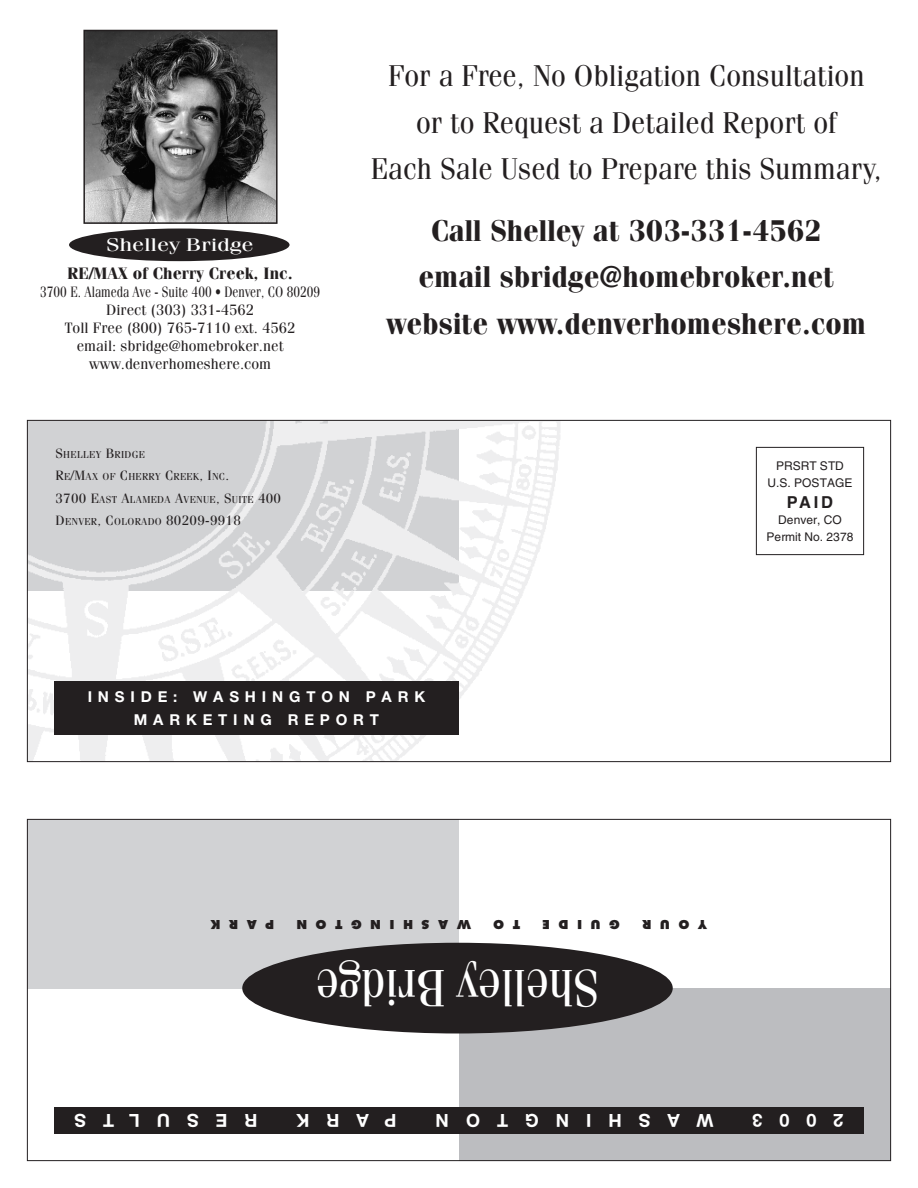
<style>
.page{position:relative;width:918px;height:1188px;background:#fff}
.page>*{position:absolute;margin:0;border:0;box-sizing:border-box;transform-origin:0 0}
.t1{font:52.5px "Fenice";letter-spacing:-.01em;color:#fff;scale:.89 1}
.t2{font:30px/46.5px "Fenice";color:#231f20;text-align:center;scale:.95 1}
.t3{font:700 30px/46.5px "Fenice";color:#231f20;text-align:center;scale:.95 1}
.t4{font:18.3px "Fenice";letter-spacing:-.01em;color:#fff;scale:1.33 1}
.t5{font:700 18px "Helvetica Neue";letter-spacing:.945em;color:#fff}
.t6{font:700 16.5px "Fenice";color:#231f20}
.t7{font:700 16.5px "Helvetica";color:#231f20}
.t8{font:15px/18px "Fenice";color:#231f20;text-align:center;scale:.8 1}
.t9{font:700 15px/22.5px "Helvetica Neue";letter-spacing:.39em;color:#fff;text-align:center}
.t10{font:13.5px "Fenice";letter-spacing:.02em;color:#231f20}
.t11{font:12px/16.5px "Helvetica";color:#231f20;text-align:center}
.t12{font:800 12px "Futura";letter-spacing:.725em;color:#231f20}
.t13{font:10.2px "Fenice";letter-spacing:.03em;color:#231f20}
.s1{font-size:13.5px}
.s2{font-size:10.2px}
</style>
<div class="page">
<div style="left:27px;top:819px;width:432px;height:170px;background:#d1d2d4"></div>
<img style="left:29px;top:422px;width:531px;height:338px">
<div style="left:756px;top:447px;width:108px;height:108px;border:1px solid #231f20"></div>
<div style="left:54px;top:681px;width:405px;height:54px;background:#231f20"></div>
<div style="left:459px;top:988px;width:432px;height:173px;background:#bcbdc0"></div>
<div style="left:54px;top:1107px;width:810px;height:27px;background:#231f20"></div>
<div style="left:242px;top:943px;width:431px;height:91px;background:#231f20;border-radius:50%"></div>
<div style="left:69px;top:229px;width:221px;height:32px;background:#231f20;border-radius:50%"></div>
<img style="left:86px;top:33px;width:189px;height:188px">
<div style="left:83px;top:30px;width:195px;height:194px;border:2px solid #231f20"></div>
<p class="t4" style="left:106px;top:239px;width:112px">Shelley Bridge</p>
<p class="t6" style="left:68px;top:267px;width:227px">RE/MAX of Cherry Creek, Inc.</p>
<p class="t8" style="left:40px;top:284px;width:351px">3700 E. Alameda Ave - Suite 400 • Denver, CO 80209<br>Direct (303) 331-4562<br>Toll Free (800) 765-7110 ext. 4562<br>email: sbridge@homebroker.net www.denverhomeshere.com</p>
<p class="t13" style="left:56px;top:451px;width:91px"><span class="s1">S</span>HELLEY <span class="s1">B</span>RIDGE</p>
<p class="t13" style="left:56px;top:473px;width:175px"><span class="s1">R</span>E<span class="s1">/M</span>AX OF <span class="s1">C</span>HERRY <span class="s1">C</span>REEK<span class="s1">, I</span>NC<span class="s1">.</span></p>
<p class="t13" style="left:56px;top:496px;width:227px"><span class="s1">3700 E</span>AST <span class="s1">A</span>LAMEDA <span class="s1">A</span>VENUE<span class="s1">, S</span>UITE <span class="s1">400</span></p>
<p class="t10" style="left:56px;top:516px;width:187px">D<span class="s2">ENVER</span>, C<span class="s2">OLORADO</span> 80209-9918</p>
<h2 class="t2" style="left:371px;top:55px;width:539px">For a Free, No Obligation Consultation<br>or to Request a Detailed Report of<br>Each Sale Used to Prepare this Summary,</h2>
<h2 class="t3" style="left:387px;top:210px;width:506px">Call Shelley at 303-331-4562<br>email sbridge@homebroker.net website www.denverhomeshere.com</h2>
<p class="t11" style="left:768px;top:459px;width:86px">PRSRT STD<br>U.S. POSTAGE</p>
<p class="t7" style="left:787px;top:496px;width:48px">PAID</p>
<p class="t11" style="left:767px;top:513px;width:88px">Denver, CO<br>Permit No. 2378</p>
<p class="t9" style="left:88px;top:687px;width:339px">INSIDE: WASHINGTON PARK<br>MARKETING REPORT</p>
<p class="t12" style="left:274px;top:930px;width:65px;rotate:-180deg">PARK</p>
<p class="t12" style="left:471px;top:930px;width:176px;rotate:-180deg">WASHINGTON</p>
<p class="t12" style="left:520px;top:930px;width:28px;rotate:-180deg">T O</p>
<p class="t12" style="left:620px;top:930px;width:79px;rotate:-180deg">GUIDE</p>
<p class="t12" style="left:707px;top:930px;width:67px;rotate:-180deg">YOUR</p>
<h1 class="t1" style="left:599px;top:1006px;width:320px;rotate:-180deg">Shelley Bridge</h1>
<p class="t5" style="left:258px;top:1127px;width:185px;rotate:-180deg">RESULTS</p>
<p class="t5" style="left:397px;top:1127px;width:102px;rotate:-180deg">PARK</p>
<p class="t5" style="left:713px;top:1127px;width:279px;rotate:-180deg">WASHINGTON</p>
<p class="t5" style="left:843px;top:1127px;width:93px;rotate:-180deg">2003</p>
</div>
